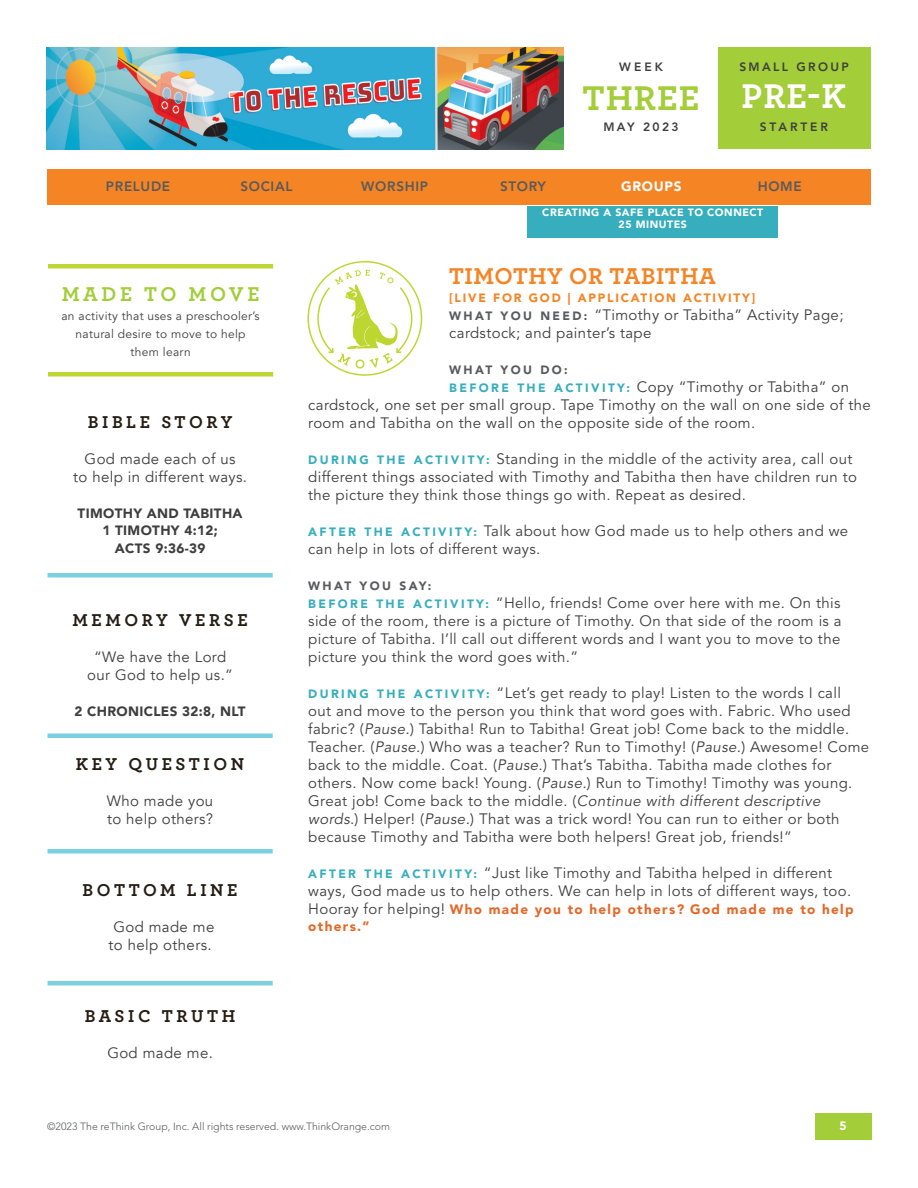
<style>
.page{position:relative;width:918px;height:1188px;background:#fff}
.page>*{position:absolute;margin:0;border:0;box-sizing:border-box;transform-origin:0 0}
.t1{font:700 36px "Archer Pro";letter-spacing:.025em;color:#a3cd39}
.t2{font:700 36px "Archer Pro";color:#fff}
.t3{font:700 24px "Archer Pro";letter-spacing:.025em;color:#f58425}
.t4{font:700 21px "Archer Pro";letter-spacing:.165em;color:#a3cd39}
.t5{font:700 18px "Archer Pro";letter-spacing:.2em;color:#251d13}
.t6{font:15px/18px "Avenir LT Std";letter-spacing:.025em;color:#3e3e3f}
.t7{font:15px/18px "Avenir";letter-spacing:.025em;color:#3e3e3f;text-align:center}
.t8{font:900 13.5px/18px "Avenir LT Std";letter-spacing:.1em;color:#e46828}
.t9{font:900 13.5px/18px "Avenir";letter-spacing:.025em;color:#3e3e3f;text-align:center}
.t10{font:800 13.5px "Avenir LT Std";letter-spacing:.05em;color:#585a5c}
.t11{font:900 13.5px "Avenir LT Std";letter-spacing:.05em;color:#fff}
.t12{font:12px/18px "Avenir LT Std";letter-spacing:.025em;color:#3e3e3f;text-align:center}
.t13{font:900 12px "Avenir LT Std";letter-spacing:.15em;color:#f58425}
.t14{font:800 12px "Avenir LT Std";letter-spacing:.2em;color:#3e3e3f}
.t15{font:900 12px "Avenir LT Std";letter-spacing:.2em;color:#585a5c}
.t16{font:800 12px "Avenir LT Std";letter-spacing:.25em;color:#3e3e3f}
.t17{font:900 12px "Avenir LT Std";color:#fff}
.t18{font:300 10.5px "Avenir LT Std";color:#585a5c}
.t19{font:900 10.5px/12px "Avenir LT Std";letter-spacing:.05em;color:#fff;text-align:center}
.s1{font-weight:900;font-size:12px;color:#585a5c}
.s2{font-weight:900;font-size:12px;color:#36aebd}
.s3{font-style:italic}
.s4{font-weight:400;font-size:15px;color:#3e3e3f}
</style>
<div class="page">
<img style="left:46px;top:47px;width:518px;height:102px">
<div style="left:717px;top:47px;width:154px;height:102px;background:#a3cd39"></div>
<div style="left:48px;top:573px;width:225px;height:5px;background:#7bd0e0"></div>
<hr style="left:48px;top:734px;width:225px;height:4px;background:#7bd0e0">
<div style="left:48px;top:849px;width:225px;height:5px;background:#7bd0e0"></div>
<div style="left:48px;top:981px;width:225px;height:5px;background:#7bd0e0"></div>
<div style="left:527px;top:206px;width:251px;height:32px;background:#36aebd"></div>
<div style="left:47px;top:170px;width:824px;height:36px;background:#f58425"></div>
<div style="left:815px;top:1113px;width:57px;height:27px;background:#a3cd39"></div>
<svg style="left:308px;top:261px;width:114px;height:115px"></svg>
<hr style="left:48px;top:372px;width:225px;height:4px;background:#bed633">
<hr style="left:48px;top:264px;width:225px;height:4px;background:#bed633">
<p class="t14" style="left:619px;top:59px;width:45px">WEEK</p>
<p class="t14" style="left:739px;top:59px;width:111px">SMALL GROUP</p>
<h1 class="t1" style="left:583px;top:69px;width:118px">THREE</h1>
<h1 class="t2" style="left:742px;top:68px;width:106px">PRE-K</h1>
<p class="t14" style="left:603px;top:120px;width:77px">MAY 2023</p>
<p class="t16" style="left:760px;top:120px;width:70px">STARTER</p>
<p class="t10" style="left:106px;top:178px;width:66px">PRELUDE</p>
<p class="t10" style="left:240px;top:178px;width:54px">SOCIAL</p>
<p class="t10" style="left:361px;top:178px;width:68px">WORSHIP</p>
<p class="t10" style="left:500px;top:178px;width:47px">STORY</p>
<p class="t11" style="left:621px;top:178px;width:62px">GROUPS</p>
<p class="t10" style="left:758px;top:178px;width:46px">HOME</p>
<h3 class="t4" style="left:62px;top:278px;width:199px">MADE TO MOVE</h3>
<p class="t12" style="left:61px;top:307px;width:200px">an activity that uses a preschooler’s natural desire to move to help them learn</p>
<p class="t5" style="left:88px;top:407px;width:146px">BIBLE STORY</p>
<p class="t7" style="left:73px;top:450px;width:175px">God made each of us<br>to help in different ways.</p>
<p class="t9" style="left:78px;top:503px;width:167px">TIMOTHY AND TABITHA<br>1 TIMOTHY 4:12;<br>ACTS 9:36-39</p>
<p class="t5" style="left:72px;top:605px;width:177px">MEMORY VERSE</p>
<p class="t7" style="left:87px;top:648px;width:147px">“We have the Lord our God to help us.”</p>
<p class="t9" style="left:75px;top:701px;width:173px">2 CHRONICLES 32:8, NLT</p>
<p class="t5" style="left:76px;top:749px;width:170px">KEY QUESTION</p>
<p class="t7" style="left:107px;top:792px;width:108px;text-align:left">Who made you to help others?</p>
<p class="t5" style="left:83px;top:875px;width:156px">BOTTOM LINE</p>
<p class="t7" style="left:109px;top:918px;width:107px">God made me to help others.</p>
<p class="t5" style="left:85px;top:1001px;width:152px">BASIC TRUTH</p>
<p class="t7" style="left:107px;top:1044px;width:107px">God made me.</p>
<p class="t19" style="left:542px;top:207px;width:223px">CREATING A SAFE PLACE TO CONNECT<br>25 MINUTES</p>
<h2 class="t3" style="left:449px;top:257px;width:268px">TIMOTHY OR TABITHA</h2>
<p class="t13" style="left:449px;top:290px;width:308px">[LIVE FOR GOD | APPLICATION ACTIVITY]</p>
<p class="t6" style="left:449px;top:306px;width:396px"><span class="s1">W H AT Y O U N E E D :</span> “Timothy or Tabitha” Activity Page; cardstock; and painter’s tape</p>
<p class="t15" style="left:449px;top:362px;width:120px">WHAT YOU DO:</p>
<p class="t6" style="left:308px;top:378px;width:564px;text-indent:141px"><span class="s2">B E F O R E T H E A C T I V I TY:</span> Copy “Timothy or Tabitha” on cardstock, one set per small group. Tape Timothy on the wall on one side of the room and Tabitha on the wall on the opposite side of the room.</p>
<p class="t6" style="left:308px;top:450px;width:550px"><span class="s2">D U R I N G T H E A C T I V I TY:</span> Standing in the middle of the activity area, call out different things associated with Timothy and Tabitha then have children run to the picture they think those things go with. Repeat as desired.</p>
<p class="t6" style="left:308px;top:522px;width:542px"><span class="s2">A F T E R T H E A C T I V I T Y:</span> Talk about how God made us to help others and we can help in lots of different ways.</p>
<p class="t15" style="left:308px;top:578px;width:125px">WHAT YOU SAY:</p>
<p class="t6" style="left:308px;top:594px;width:535px;text-align:justify"><span class="s2">B E F O R E T H E A C T I V I T Y:</span> “Hello, friends! Come over here with me. On this side of the room, there is a picture of Timothy. On that side of the room is a picture of Tabitha. I’ll call out different words and I want you to move to the picture you think the word goes with.”</p>
<p class="t6" style="left:308px;top:684px;width:562px"><span class="s2">D U R I N G T H E A C T I V I T Y:</span> “Let’s get ready to play! Listen to the words I call<br>out and move to the person you think that word goes with. Fabric. Who used fabric? (<span class="s3">Pause.</span>) Tabitha! Run to Tabitha! Great job! Come back to the middle.<br>Teacher. (<span class="s3">Pause.</span>) Who was a teacher? Run to Timothy! (<span class="s3">Pause.</span>) Awesome! Come back to the middle. Coat. (<span class="s3">Pause.</span>) That’s Tabitha. Tabitha made clothes for others. Now come back! Young. (<span class="s3">Pause.</span>) Run to Timothy! Timothy was young.<br>Great job! Come back to the middle. (<span class="s3">Continue with different descriptive words.</span>) Helper! (<span class="s3">Pause.</span>) That was a trick word! You can run to either or both because Timothy and Tabitha were both helpers! Great job, friends!”</p>
<p class="t6" style="left:308px;top:864px;width:545px"><span class="s2">A F T E R T H E A C T I V I T Y:</span> “Just like Timothy and Tabitha helped in different ways, God made us to help others. We can help in lots of different ways, too.</p>
<p class="t8" style="left:308px;top:900px;width:547px"><span class="s4">Hooray for helping!</span> Who made you to help others? God made me to help others.”</p>
<p class="t18" style="left:47px;top:1120px;width:344px">©2023 The reThink Group, Inc. All rights reserved. www.ThinkOrange.com</p>
<p class="t17" style="left:840px;top:1118px;width:9px">5</p>
</div>
